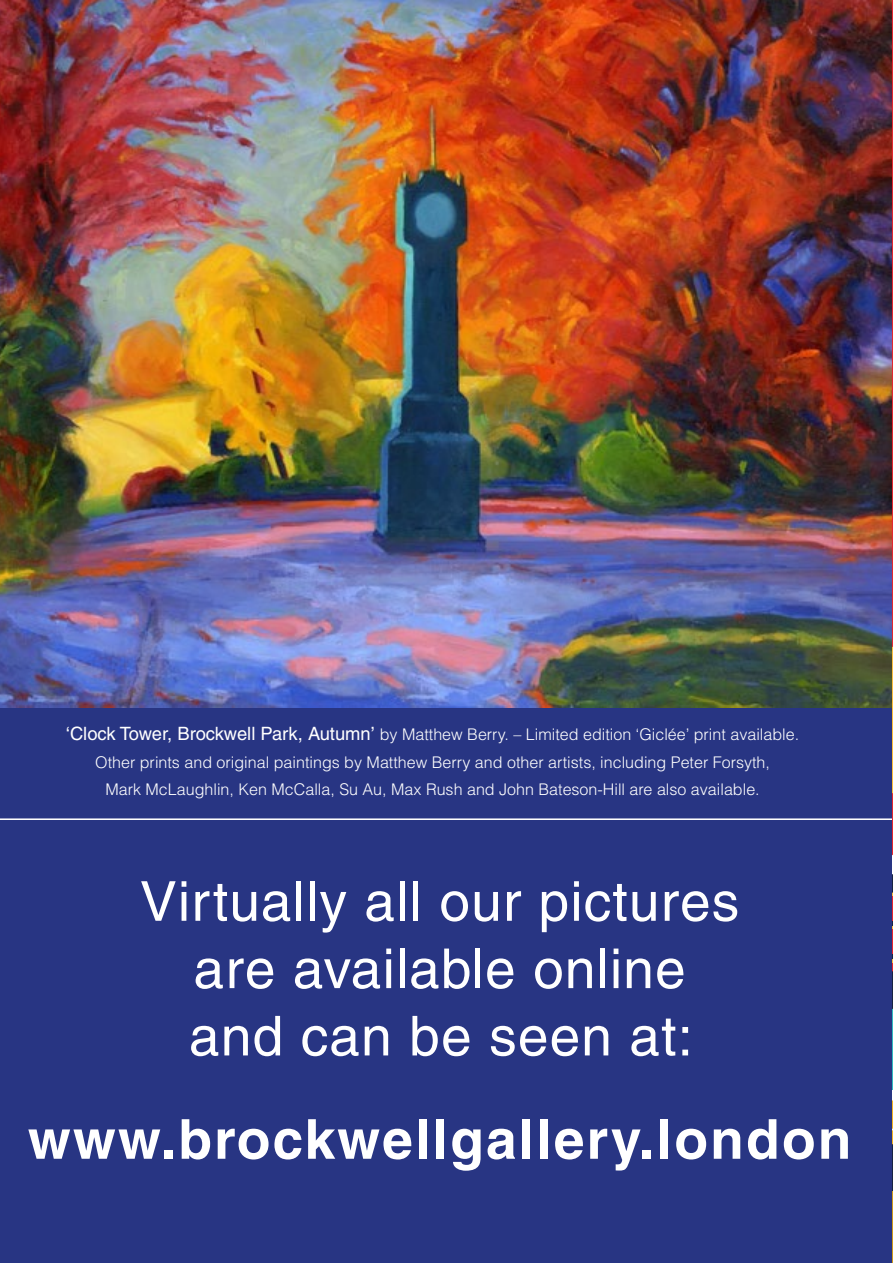
<style>
.page{position:relative;width:893px;height:1263px;background:#fff}
.page>*{position:absolute;margin:0;border:0;box-sizing:border-box;transform-origin:0 0}
.t1{font:55.05px/67.3px "Helvetica";letter-spacing:.02em;color:#fff;text-align:center}
.t2{font:700 55.05px "Helvetica";letter-spacing:.04em;color:#fff}
.t3{font:300 16.05px/27.6px "Helvetica";color:#fff;text-align:center}
.s1{font-weight:400;font-size:18.3px}
</style>
<div class="page">
<svg style="left:891px;top:0;width:2px;height:853px"></svg>
<svg style="left:891px;top:647px;width:2px;height:146px"></svg>
<hr style="left:891px;top:890px;width:2px;height:143px;background:#fbbe40">
<hr style="left:891px;top:896px;width:2px;height:27px;background:#e62630">
<hr style="left:891px;top:930px;width:2px;height:26px;background:#e62630">
<hr style="left:891px;top:963px;width:2px;height:26px;background:#e62630">
<svg style="left:891px;top:853px;width:2px;height:39px"></svg>
<svg style="left:891px;top:971px;width:2px;height:38px"></svg>
<hr style="left:891px;top:1009px;width:2px;height:80px;background:#30b8c1">
<svg style="left:891px;top:1086px;width:2px;height:106px"></svg>
<hr style="left:891px;top:1192px;width:2px;height:71px;background:#ce9a1f">
<div style="left:0;top:0;width:891px;height:1263px;background:#283583"></div>
<img style="left:0;top:0;width:891px;height:707px">
<hr style="left:0;top:818px;width:891px;height:2px;background:#fff">
<p class="t3" style="left:66px;top:720px;width:735px"><span class="s1">‘Clock Tower, Brockwell Park, Autumn’</span> by Matthew Berry. – Limited edition ‘Giclée’ print available.<br>Other prints and original paintings by Matthew Berry and other artists, including Peter Forsyth,<br>Mark McLaughlin, Ken McCalla, Su Au, Max Rush and John Bateson-Hill are also available.</p>
<h1 class="t1" style="left:140px;top:868px;width:601px">Virtually all our pictures are available online and can be seen at:</h1>
<h1 class="t2" style="left:28px;top:1106px;width:825px">www.brockwellgallery.london</h1>
</div>
